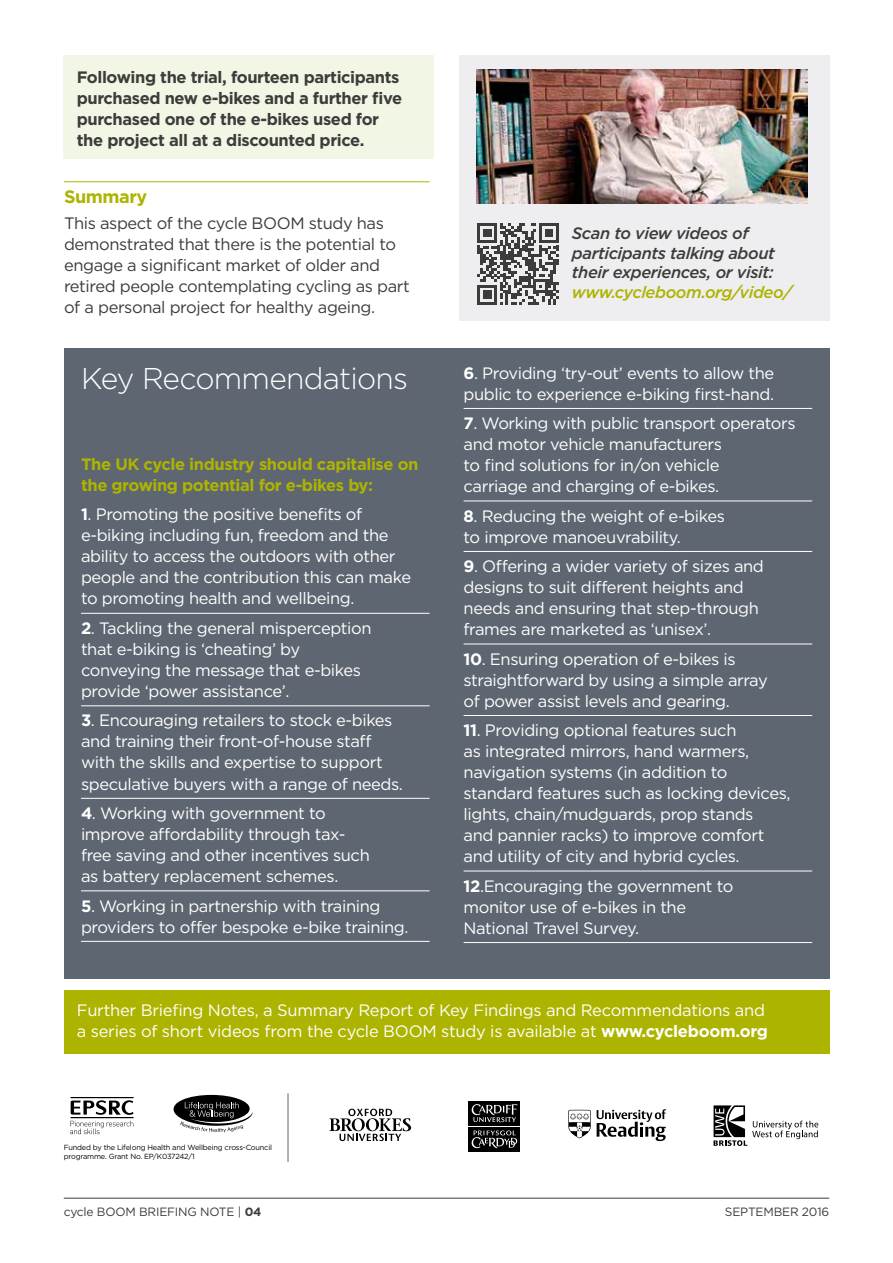
<style>
.page{position:relative;width:893px;height:1263px;background:#fff}
.page>*{position:absolute;margin:0;border:0;box-sizing:border-box;transform-origin:0 0}
.t1{font:300 30px "Gotham";letter-spacing:-.025em;color:#fff}
.t2{font:700 18px "Gotham";letter-spacing:-.025em;color:#adb400}
.t3{font:16.5px/21px "Gotham";letter-spacing:-.025em;color:#fff}
.t4{font:16.5px/21px "Gotham";letter-spacing:-.025em;color:#3c3c3b}
.t5{font:700 16.5px/21px "Gotham";letter-spacing:-.025em;color:#3c3c3b}
.t6{font:700 16.5px/21px "Gotham";letter-spacing:-.025em;color:#adb400}
.t7{font:italic 500 16.5px/19.5px "Gotham";letter-spacing:-.025em;color:#3c3c3b}
.t8{font:italic 500 16.5px "Gotham";letter-spacing:-.025em;color:#adb400}
.t9{font:12px "Gotham";letter-spacing:-.015em;color:#3c3c3b}
.t10{font:7.35px/8.4px "Gotham";letter-spacing:-.025em;color:#000}
.s1{font-weight:700}
</style>
<div class="page">
<hr style="left:892px;top:331px;width:1px;height:166px;background:#eeefd5">
<div style="left:63px;top:55px;width:371px;height:104px;background:#f2f6e4"></div>
<div style="left:459px;top:55px;width:370px;height:266px;background:#eeedef"></div>
<hr style="left:70px;top:1097px;width:64px;height:1px;background:#000">
<svg style="left:70px;top:1100px;width:64px;height:34px"></svg>
<svg style="left:174px;top:1095px;width:79px;height:37px"></svg>
<div style="left:468px;top:1127px;width:52px;height:24px;background:#000"></div>
<svg style="left:472px;top:1130px;width:45px;height:18px"></svg>
<div style="left:468px;top:1101px;width:52px;height:25px;background:#000"></div>
<svg style="left:472px;top:1104px;width:45px;height:18px"></svg>
<svg style="left:597px;top:1109px;width:69px;height:32px"></svg>
<svg style="left:568px;top:1110px;width:23px;height:28px"></svg>
<svg style="left:714px;top:1105px;width:104px;height:41px"></svg>
<svg style="left:329px;top:1109px;width:82px;height:32px"></svg>
<hr style="left:288px;top:1094px;width:1px;height:68px;background:#5e6671">
<div style="left:64px;top:348px;width:765px;height:630px;background:#5e6671"></div>
<hr style="left:81px;top:613px;width:349px;height:1px;background:#fff">
<hr style="left:81px;top:705px;width:349px;height:1px;background:#fff">
<hr style="left:81px;top:798px;width:349px;height:1px;background:#fff">
<hr style="left:81px;top:890px;width:349px;height:1px;background:#fff">
<hr style="left:81px;top:941px;width:349px;height:1px;background:#fff">
<hr style="left:464px;top:408px;width:348px;height:1px;background:#fff">
<hr style="left:464px;top:501px;width:348px;height:1px;background:#fff">
<hr style="left:464px;top:551px;width:348px;height:1px;background:#fff">
<hr style="left:464px;top:644px;width:348px;height:1px;background:#fff">
<hr style="left:464px;top:715px;width:348px;height:1px;background:#fff">
<hr style="left:464px;top:871px;width:348px;height:1px;background:#fff">
<hr style="left:464px;top:942px;width:348px;height:1px;background:#fff">
<svg style="left:477px;top:223px;width:82px;height:82px"></svg>
<img style="left:476px;top:69px;width:332px;height:134px">
<div style="left:64px;top:990px;width:765px;height:64px;background:#adb400"></div>
<hr style="left:64px;top:181px;width:366px;height:1px;background:#adb400">
<hr style="left:64px;top:1198px;width:765px;height:1px;background:#3c3c3b">
<p class="t5" style="left:77px;top:66px;width:327px">Following the trial, fourteen participants purchased new e-bikes and a further five purchased one of the e-bikes used for the project all at a discounted price.</p>
<p class="t2" style="left:64px;top:185px;width:85px">Summary</p>
<p class="t4" style="left:64px;top:212px;width:347px">This aspect of the cycle BOOM study has demonstrated that there is the potential to engage a significant market of older and retired people contemplating cycling as part of a personal project for healthy ageing.</p>
<h1 class="t1" style="left:81px;top:360px;width:329px">Key Recommendations</h1>
<p class="t6" style="left:81px;top:453px;width:339px">The UK cycle industry should capitalise on the growing potential for e-bikes by:</p>
<p class="t3" style="left:81px;top:504px;width:332px"><span class="s1">1</span>. Promoting the positive benefits of e-biking including fun, freedom and the ability to access the outdoors with other people and the contribution this can make to promoting health and wellbeing.</p>
<p class="t3" style="left:81px;top:617px;width:292px"><span class="s1">2</span>. Tackling the general misperception that e-biking is ‘cheating’ by conveying the message that e-bikes provide ‘power assistance’.</p>
<p class="t3" style="left:81px;top:710px;width:323px"><span class="s1">3</span>. Encouraging retailers to stock e-bikes and training their front-of-house staff with the skills and expertise to support speculative buyers with a range of needs.</p>
<p class="t3" style="left:81px;top:802px;width:290px"><span class="s1">4</span>. Working with government to improve affordability through tax&shy;free saving and other incentives such as battery replacement schemes.</p>
<p class="t3" style="left:81px;top:895px;width:329px"><span class="s1">5</span>. Working in partnership with training providers to offer bespoke e-bike training.</p>
<p class="t7" style="left:572px;top:223px;width:205px">Scan to view videos of participants talking about their experiences, or visit:</p>
<p class="t8" style="left:572px;top:281px;width:222px">www.cycleboom.org/video/</p>
<p class="t3" style="left:464px;top:362px;width:312px"><span class="s1">6</span>. Providing ‘try-out’ events to allow the public to experience e-biking first-hand.</p>
<p class="t3" style="left:464px;top:412px;width:333px"><span class="s1">7</span>. Working with public transport operators and motor vehicle manufacturers<br>to find solutions for in/on vehicle<br>carriage and charging of e-bikes.</p>
<p class="t3" style="left:464px;top:505px;width:263px"><span class="s1">8</span>. Reducing the weight of e-bikes to improve manoeuvrability.</p>
<p class="t3" style="left:464px;top:555px;width:302px"><span class="s1">9</span>. Offering a wider variety of sizes and designs to suit different heights and needs and ensuring that step-through frames are marketed as ‘unisex’.</p>
<p class="t3" style="left:464px;top:648px;width:306px"><span class="s1">10</span>. Ensuring operation of e-bikes is straightforward by using a simple array of power assist levels and gearing.</p>
<p class="t3" style="left:464px;top:719px;width:328px"><span class="s1">11</span>. Providing optional features such<br>as integrated mirrors, hand warmers, navigation systems (in addition to standard features such as locking devices, lights, chain/mudguards, prop stands<br>and pannier racks) to improve comfort and utility of city and hybrid cycles.</p>
<p class="t3" style="left:464px;top:875px;width:271px"><span class="s1">12</span>.Encouraging the government to monitor use of e-bikes in the<br>National Travel Survey.</p>
<p class="t3" style="left:77px;top:1000px;width:693px">Further Briefing Notes, a Summary Report of Key Findings and Recommendations and a series of short videos from the cycle BOOM study is available at <span class="s1">www.cycleboom.org</span></p>
<p class="t10" style="left:64px;top:1143px;width:210px">Funded by the Lifelong Health and Wellbeing cross-Council programme. Grant No. EP/K037242/1</p>
<p class="t9" style="left:64px;top:1203px;width:199px">cycle BOOM BRIEFING NOTE | <span class="s1">04</span></p>
<p class="t9" style="left:725px;top:1203px;width:106px">SEPTEMBER 2016</p>
</div>
